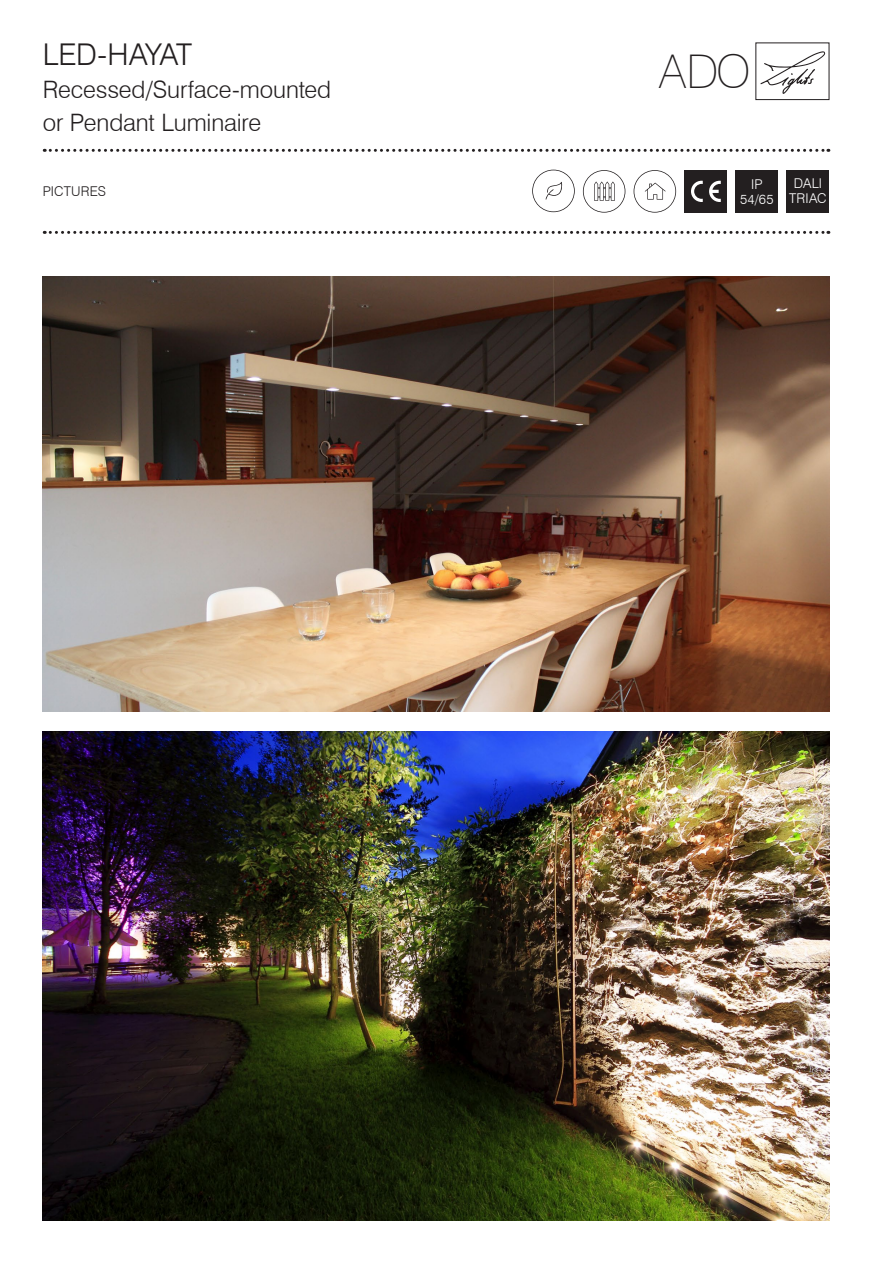
<style>
.page{position:relative;width:893px;height:1263px;background:#fff}
.page>*{position:absolute;margin:0;border:0;box-sizing:border-box;transform-origin:0 0}
.t1{font:100 46.5px "Swiss 721 BT";color:#231f20}
.t2{font:300 30px "Swiss 721 BT";letter-spacing:-.04em;color:#231f20}
.t3{font:300 24px/33px "Swiss 721 BT";letter-spacing:-.005em;color:#231f20}
.t4{font:300 13.5px/15px "Swiss 721 BT";letter-spacing:.015em;color:#fff;text-align:center}
.t5{font:300 13.5px "Swiss 721 BT";letter-spacing:.015em;color:#231f20}
</style>
<div class="page">
<svg style="left:583px;top:170px;width:42px;height:43px"></svg>
<svg style="left:760px;top:51px;width:65px;height:43px"></svg>
<svg style="left:44px;top:149px;width:785px;height:3px"></svg>
<svg style="left:44px;top:231px;width:785px;height:3px"></svg>
<img style="left:43px;top:276px;width:786px;height:435px">
<img style="left:43px;top:731px;width:786px;height:489px">
<div style="left:736px;top:170px;width:42px;height:43px;background:#231f20"></div>
<div style="left:787px;top:170px;width:42px;height:43px;background:#231f20"></div>
<div style="left:685px;top:170px;width:42px;height:43px;background:#231f20"></div>
<svg style="left:709px;top:181px;width:12px;height:21px"></svg>
<svg style="left:691px;top:181px;width:12px;height:21px"></svg>
<svg style="left:634px;top:170px;width:42px;height:43px"></svg>
<svg style="left:532px;top:170px;width:43px;height:42px"></svg>
<p class="t2" style="left:43px;top:36px;width:151px">LED-HAYAT</p>
<p class="t3" style="left:43px;top:73px;width:290px">Recessed/Surface-mounted or Pendant Luminaire</p>
<p class="t5" style="left:43px;top:183px;width:65px">PICTURES</p>
<h1 class="t1" style="left:659px;top:43px;width:93px">ADO</h1>
<p class="t4" style="left:740px;top:177px;width:35px">IP<br>54/65</p>
<p class="t4" style="left:789px;top:176px;width:39px">DALI<br>TRIAC</p>
</div>
